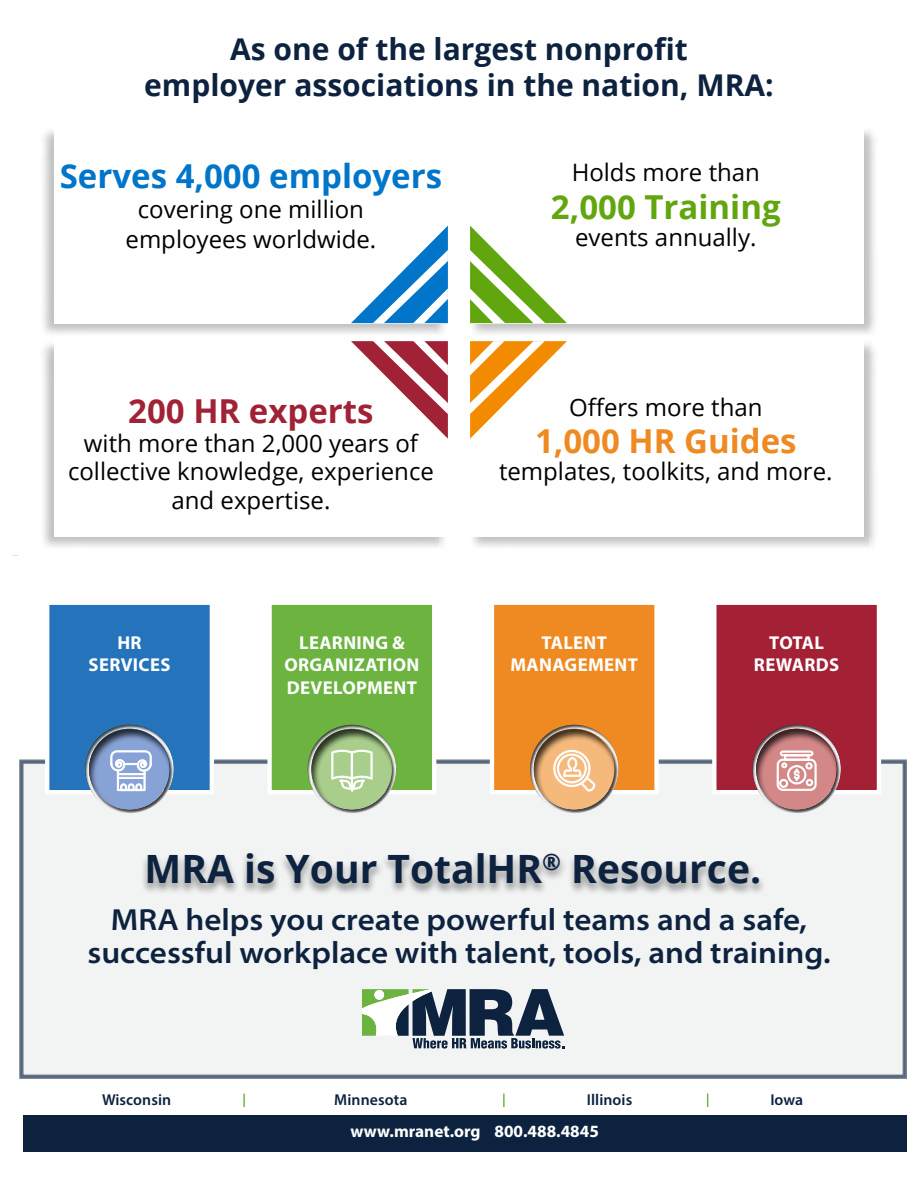
<style>
.page{position:relative;width:918px;height:1188px;background:#fff}
.page>*{position:absolute;margin:0;border:0;box-sizing:border-box;transform-origin:0 0}
.t1{font:700 39px "Open Sans";color:#0d223f}
.t2{font:700 33px "Open Sans";color:#0075c9}
.t3{font:700 33px "Open Sans";color:#61a60e}
.t4{font:700 33px "Open Sans";color:#ef8a22}
.t5{font:700 33px "Open Sans";color:#a12236}
.t6{font:600 semi-expanded 30.6px/33px "Myriad Pro";color:#0d223f;text-align:center}
.t7{font:700 30px/36px "Open Sans";color:#0d223f;text-align:center}
.t8{font:24px/28.8px "Open Sans";color:#000;text-align:center}
.t9{font:700 18.6px/22.4px "Myriad Pro";letter-spacing:.02em;color:#fff;text-align:center}
.t10{font:700 17.25px "Myriad Pro";color:#fff}
.t11{font:600 15.75px "Myriad Pro";letter-spacing:.005em;color:#0c223f}
</style>
<div class="page">
<div style="left:21px;top:761px;width:885px;height:316px;background:#f2f3f3"></div>
<div style="left:23px;top:1115px;width:884px;height:36px;background:#0c223f"></div>
<svg style="left:362px;top:989px;width:202px;height:60px"></svg>
<svg style="left:243px;top:1094px;width:2px;height:13px"></svg>
<svg style="left:503px;top:1094px;width:2px;height:13px"></svg>
<svg style="left:707px;top:1094px;width:1px;height:13px"></svg>
<div style="left:45px;top:601px;width:169px;height:193px;background:#2574bb;border:4px solid #fff"></div>
<div style="left:267px;top:601px;width:169px;height:193px;background:#6cb33f;border:4px solid #fff"></div>
<div style="left:490px;top:601px;width:169px;height:193px;background:#ef8a22;border:4px solid #fff"></div>
<div style="left:712px;top:601px;width:169px;height:193px;background:#a32035;border:4px solid #fff"></div>
<div style="left:73px;top:714px;width:115px;height:100px;background:#000;opacity:.75"></div>
<div style="left:76px;top:718px;width:108px;height:92px;background:#000;opacity:.75"></div>
<div style="left:295px;top:714px;width:115px;height:100px;background:#000;opacity:.75"></div>
<div style="left:298px;top:718px;width:108px;height:92px;background:#000;opacity:.75"></div>
<div style="left:517px;top:714px;width:115px;height:100px;background:#000;opacity:.75"></div>
<div style="left:521px;top:718px;width:108px;height:92px;background:#000;opacity:.75"></div>
<div style="left:740px;top:714px;width:115px;height:100px;background:#000;opacity:.75"></div>
<div style="left:743px;top:718px;width:108px;height:92px;background:#000;opacity:.75"></div>
<svg style="left:110px;top:750px;width:42px;height:41px;background:#b6c7e5"></svg>
<svg style="left:331px;top:749px;width:41px;height:42px;background:#c0dbaa"></svg>
<svg style="left:553px;top:748px;width:42px;height:43px;background:#f8d1aa"></svg>
<svg style="left:777px;top:751px;width:39px;height:40px;background:#e6bdbd"></svg>
<div style="left:468px;top:127px;width:411px;height:211px;background:#000;opacity:.25"></div>
<div style="left:470px;top:128px;width:394px;height:195px;background:#fff"></div>
<div style="left:39px;top:127px;width:410px;height:211px;background:#000;opacity:.25"></div>
<div style="left:54px;top:128px;width:394px;height:195px;background:#fff"></div>
<div style="left:39px;top:340px;width:410px;height:212px;background:#000;opacity:.25"></div>
<div style="left:54px;top:341px;width:394px;height:195px;background:#fff"></div>
<div style="left:468px;top:340px;width:411px;height:212px;background:#000;opacity:.25"></div>
<div style="left:470px;top:341px;width:394px;height:195px;background:#fff"></div>
<svg style="left:351px;top:226px;width:97px;height:97px"></svg>
<svg style="left:468px;top:226px;width:99px;height:97px"></svg>
<svg style="left:351px;top:341px;width:97px;height:98px"></svg>
<svg style="left:468px;top:341px;width:99px;height:98px"></svg>
<div style="left:138px;top:844px;width:630px;height:48px;background:#fff;opacity:.75"></div>
<p class="t7" style="left:144px;top:30px;width:631px">As one of the largest nonprofit<br>employer associations in the nation, MRA:</p>
<h2 class="t2" style="left:60px;top:153px;width:384px">Serves 4,000 employers</h2>
<p class="t8" style="left:126px;top:194px;width:252px;line-height:30px">covering one million employees worldwide.</p>
<h2 class="t5" style="left:128px;top:387px;width:247px">200 HR experts</h2>
<p class="t8" style="left:68px;top:428px;width:367px">with more than 2,000 years of collective knowledge, experience and expertise.</p>
<p class="t8" style="left:572px;top:157px;width:190px">Holds more than</p>
<h2 class="t3" style="left:551px;top:183px;width:231px">2,000 Training</h2>
<p class="t8" style="left:575px;top:222px;width:183px">events annually.</p>
<p class="t8" style="left:569px;top:392px;width:195px">Offers more than</p>
<h2 class="t4" style="left:535px;top:418px;width:263px">1,000 HR Guides</h2>
<p class="t8" style="left:499px;top:457px;width:335px">templates, toolkits, and more.</p>
<p class="t9" style="left:89px;top:631px;width:83px">HR<br>SERVICES</p>
<p class="t9" style="left:284px;top:631px;width:137px">LEARNING &amp;<br>ORGANIZATION<br>DEVELOPMENT</p>
<p class="t9" style="left:511px;top:631px;width:129px">TALENT<br>MANAGEMENT</p>
<p class="t9" style="left:754px;top:631px;width:87px">TOTAL<br>REWARDS</p>
<h1 class="t1" style="left:145px;top:841px;width:618px">MRA is Your TotalHR<sup>®</sup> Resource.</h1>
<p class="t6" style="left:87px;top:902px;width:745px">MRA helps you create powerful teams and a safe, successful workplace with talent, tools, and training.</p>
<p class="t11" style="left:102px;top:1090px;width:71px">Wisconsin</p>
<p class="t11" style="left:334px;top:1090px;width:75px">Minnesota</p>
<p class="t11" style="left:587px;top:1090px;width:47px">Illinois</p>
<p class="t11" style="left:770px;top:1090px;width:34px">Iowa</p>
<p class="t10" style="left:351px;top:1120px;width:250px">www.mranet.org 800.488.4845</p>
</div>
